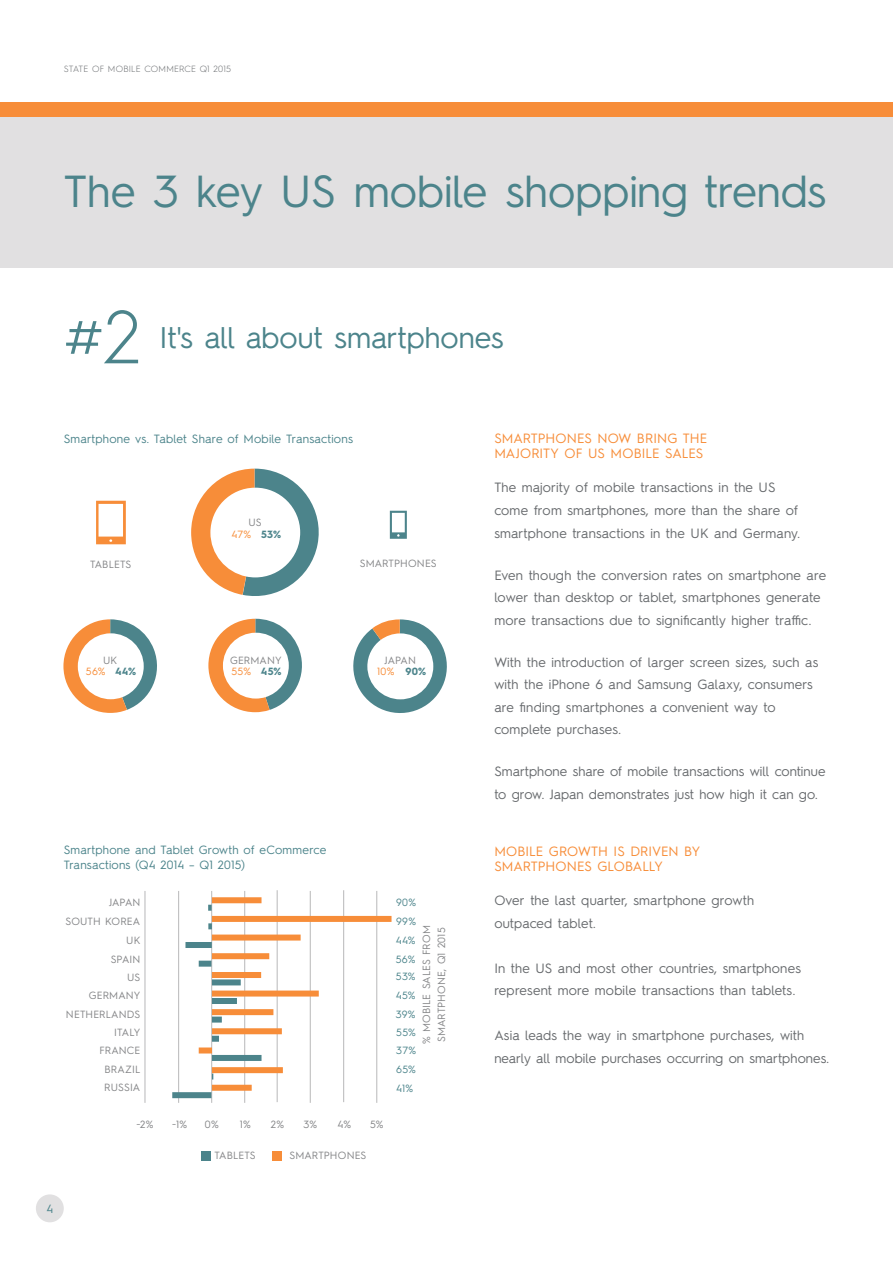
<style>
.page{position:relative;width:893px;height:1263px;background:#fff}
.page>*{position:absolute;margin:0;border:0;box-sizing:border-box;transform-origin:0 0}
.t1{font:300 75px "Hurme Geometric Sans 2";color:#4c848b}
.t2{font:45px "Hurme Geometric Sans 2";color:#4c848b}
.t3{font:30px "Hurme Geometric Sans 2";color:#4c848b}
.t4{font:13.5px/22.5px "Hurme Geometric Sans 2";letter-spacing:.01em;color:#676a6d}
.t5{font:13.5px/15px "Hurme Geometric Sans 2";letter-spacing:.005em;color:#f78d39}
.t6{font:12px/15px "Hurme Geometric Sans 2";letter-spacing:.02em;color:#4c848b}
.t7{font:10.5px/15px "Hurme Geometric Sans 2";letter-spacing:.01em;color:#858688}
.t8{font:10.5px "Hurme Geometric Sans 2";letter-spacing:.025em;color:#4c848b}
.t9{font:10.5px "Hurme Geometric Sans 2";letter-spacing:.025em;color:#f78d39}
.t10{font:700 10.5px "Hurme Geometric Sans 2";letter-spacing:.02em;color:#4c848b}
.t11{font:300 9px "Hurme Geometric Sans 2";letter-spacing:.02em;color:#676a6d}
</style>
<div class="page">
<div style="left:0;top:117px;width:893px;height:151px;background:#e1e0e1"></div>
<div style="left:0;top:103px;width:893px;height:14px;background:#f78d39"></div>
<svg style="left:390px;top:511px;width:17px;height:28px"></svg>
<hr style="left:178px;top:891px;width:1px;height:212px;background:#b8b8b9">
<hr style="left:244px;top:891px;width:1px;height:212px;background:#b8b8b9">
<hr style="left:277px;top:890px;width:1px;height:212px;background:#b8b8b9">
<hr style="left:145px;top:891px;width:1px;height:212px;background:#b8b8b9">
<hr style="left:211px;top:891px;width:1px;height:212px;background:#b8b8b9">
<hr style="left:310px;top:891px;width:1px;height:212px;background:#b8b8b9">
<hr style="left:343px;top:890px;width:1px;height:212px;background:#b8b8b9">
<hr style="left:376px;top:891px;width:1px;height:212px;background:#b8b8b9">
<div style="left:202px;top:1151px;width:9px;height:9px;background:#4c848b"></div>
<div style="left:273px;top:1151px;width:9px;height:9px;background:#f78d39"></div>
<svg style="left:208px;top:905px;width:4px;height:6px"></svg>
<div style="left:212px;top:897px;width:50px;height:6px;background:#f78d39"></div>
<svg style="left:208px;top:923px;width:4px;height:6px"></svg>
<div style="left:212px;top:916px;width:180px;height:6px;background:#f78d39"></div>
<div style="left:185px;top:942px;width:27px;height:6px;background:#4c848b"></div>
<div style="left:212px;top:934px;width:89px;height:6px;background:#f78d39"></div>
<div style="left:199px;top:961px;width:12px;height:6px;background:#4c848b"></div>
<div style="left:212px;top:953px;width:57px;height:6px;background:#f78d39"></div>
<div style="left:212px;top:979px;width:29px;height:6px;background:#4c848b"></div>
<div style="left:212px;top:972px;width:49px;height:6px;background:#f78d39"></div>
<div style="left:212px;top:998px;width:25px;height:6px;background:#4c848b"></div>
<div style="left:212px;top:990px;width:107px;height:6px;background:#f78d39"></div>
<div style="left:212px;top:1016px;width:10px;height:6px;background:#4c848b"></div>
<div style="left:212px;top:1009px;width:61px;height:6px;background:#f78d39"></div>
<div style="left:212px;top:1036px;width:7px;height:6px;background:#4c848b"></div>
<div style="left:212px;top:1028px;width:70px;height:6px;background:#f78d39"></div>
<div style="left:212px;top:1055px;width:50px;height:6px;background:#4c848b"></div>
<div style="left:199px;top:1047px;width:13px;height:6px;background:#f78d39"></div>
<div style="left:212px;top:1067px;width:71px;height:6px;background:#f78d39"></div>
<div style="left:172px;top:1092px;width:39px;height:6px;background:#4c848b"></div>
<div style="left:212px;top:1085px;width:40px;height:6px;background:#f78d39"></div>
<svg style="left:191px;top:469px;width:128px;height:127px"></svg>
<svg style="left:63px;top:619px;width:94px;height:94px"></svg>
<svg style="left:208px;top:619px;width:94px;height:93px"></svg>
<svg style="left:353px;top:619px;width:94px;height:94px"></svg>
<svg style="left:96px;top:501px;width:30px;height:43px"></svg>
<div style="left:36px;top:1194px;width:28px;height:28px;background:#e1e0e1;border-radius:50%"></div>
<p class="t11" style="left:64px;top:63px;width:169px">STATE OF MOBILE COMMERCE Q1 2015</p>
<h2 class="t2" style="left:64px;top:160px;width:764px">The 3 key US mobile shopping trends</h2>
<h1 class="t1" style="left:64px;top:286px;width:79px">#2</h1>
<h3 class="t3" style="left:159px;top:316px;width:346px">It's all about smartphones</h3>
<p class="t6" style="left:64px;top:430px;width:291px">Smartphone vs. Tablet Share of Mobile Transactions</p>
<p class="t7" style="left:249px;top:514px;width:15px">US</p>
<p class="t9" style="left:232px;top:527px;width:21px">47%</p>
<p class="t10" style="left:261px;top:527px;width:22px">53%</p>
<p class="t7" style="left:90px;top:556px;width:43px">TABLETS</p>
<p class="t7" style="left:360px;top:555px;width:78px">SMARTPHONES</p>
<p class="t7" style="left:103px;top:652px;width:16px">UK</p>
<p class="t7" style="left:230px;top:652px;width:53px">GERMANY</p>
<p class="t7" style="left:385px;top:652px;width:33px">JAPAN</p>
<p class="t9" style="left:86px;top:664px;width:21px">56%</p>
<p class="t9" style="left:232px;top:664px;width:21px">55%</p>
<p class="t9" style="left:377px;top:664px;width:19px">10%</p>
<p class="t10" style="left:115px;top:664px;width:23px">44%</p>
<p class="t10" style="left:261px;top:664px;width:22px">45%</p>
<p class="t10" style="left:405px;top:664px;width:22px">90%</p>
<p class="t6" style="left:64px;top:842px;width:264px">Smartphone and Tablet Growth of eCommerce<br>Transactions (Q4 2014 – Q1 2015)</p>
<p class="t7" style="left:109px;top:894px;width:33px">JAPAN</p>
<p class="t8" style="left:396px;top:895px;width:21px">90%</p>
<p class="t7" style="left:65px;top:913px;width:76px">SOUTH KOREA</p>
<p class="t8" style="left:396px;top:914px;width:21px">99%</p>
<p class="t7" style="left:126px;top:932px;width:16px">UK</p>
<p class="t8" style="left:396px;top:933px;width:21px">44%</p>
<p class="t7" style="left:111px;top:951px;width:31px">SPAIN</p>
<p class="t8" style="left:396px;top:951px;width:21px">56%</p>
<p class="t7" style="left:127px;top:969px;width:15px">US</p>
<p class="t8" style="left:396px;top:969px;width:21px">53%</p>
<p class="t7" style="left:89px;top:987px;width:53px">GERMANY</p>
<p class="t8" style="left:396px;top:988px;width:21px">45%</p>
<p class="t7" style="left:66px;top:1006px;width:76px">NETHERLANDS</p>
<p class="t8" style="left:396px;top:1007px;width:21px">39%</p>
<p class="t7" style="left:114px;top:1024px;width:28px">ITALY</p>
<p class="t8" style="left:396px;top:1025px;width:21px">55%</p>
<p class="t7" style="left:99px;top:1042px;width:42px">FRANCE</p>
<p class="t8" style="left:396px;top:1043px;width:21px">37%</p>
<p class="t7" style="left:104px;top:1061px;width:37px">BRAZIL</p>
<p class="t8" style="left:396px;top:1062px;width:21px">65%</p>
<p class="t7" style="left:104px;top:1079px;width:38px">RUSSIA</p>
<p class="t8" style="left:396px;top:1080px;width:18px">41%</p>
<p class="t7" style="left:418px;top:1044px;width:120px;rotate:-90deg">% MOBILE SALES FROM<br>SMARTPHONE, Q1 2015</p>
<p class="t7" style="left:136px;top:1116px;width:19px">-2%</p>
<p class="t7" style="left:172px;top:1116px;width:16px">-1%</p>
<p class="t7" style="left:205px;top:1116px;width:15px">0%</p>
<p class="t7" style="left:240px;top:1116px;width:12px">1%</p>
<p class="t7" style="left:271px;top:1116px;width:15px">2%</p>
<p class="t7" style="left:303px;top:1116px;width:15px">3%</p>
<p class="t7" style="left:338px;top:1116px;width:15px">4%</p>
<p class="t7" style="left:370px;top:1116px;width:15px">5%</p>
<p class="t7" style="left:214px;top:1147px;width:43px">TABLETS</p>
<p class="t7" style="left:289px;top:1147px;width:78px">SMARTPHONES</p>
<p class="t6" style="left:46px;top:1200px;width:8px">4</p>
<p class="t5" style="left:494px;top:430px;width:214px">SMARTPHONES NOW BRING THE<br>MAJORITY OF US MOBILE SALES</p>
<p class="t4" style="left:494px;top:476px;width:307px">The majority of mobile transactions in the US come from smartphones, more than the share of smartphone transactions in the UK and Germany.</p>
<p class="t4" style="left:494px;top:563px;width:333px">Even though the conversion rates on smartphone are lower than desktop or tablet, smartphones generate more transactions due to significantly higher traffic.</p>
<p class="t4" style="left:494px;top:650px;width:325px">With the introduction of larger screen sizes, such as with the iPhone 6 and Samsung Galaxy, consumers are finding smartphones a convenient way to complete purchases.</p>
<p class="t4" style="left:494px;top:759px;width:333px">Smartphone share of mobile transactions will continue to grow. Japan demonstrates just how high it can go.</p>
<p class="t5" style="left:494px;top:843px;width:207px">MOBILE GROWTH IS DRIVEN BY<br>SMARTPHONES GLOBALLY</p>
<p class="t4" style="left:494px;top:888px;width:261px">Over the last quarter, smartphone growth outpaced tablet.</p>
<p class="t4" style="left:494px;top:956px;width:308px">In the US and most other countries, smartphones represent more mobile transactions than tablets.</p>
<p class="t4" style="left:494px;top:1023px;width:336px">Asia leads the way in smartphone purchases, with nearly all mobile purchases occurring on smartphones.</p>
</div>
